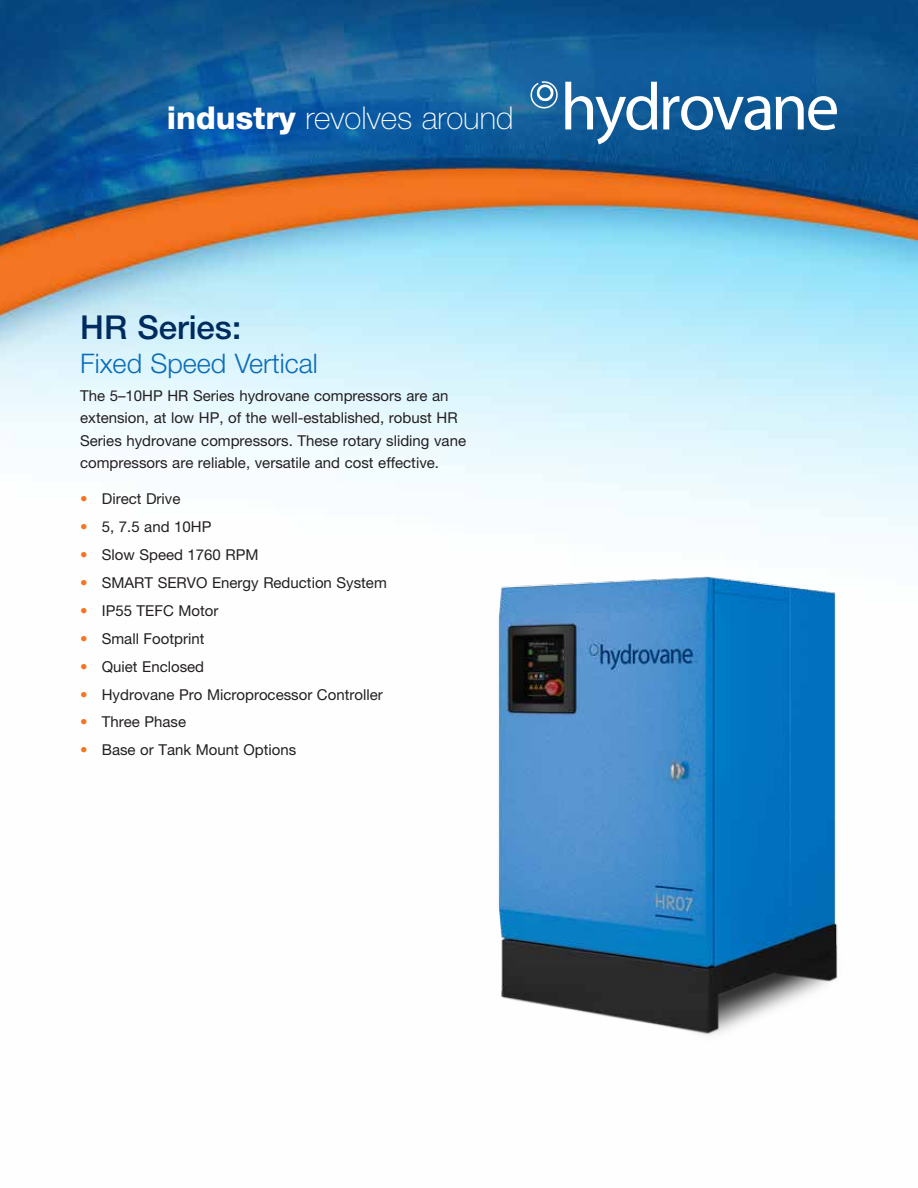
<style>
.page{position:relative;width:918px;height:1188px;background:#fff}
.page>*{position:absolute;margin:0;border:0;box-sizing:border-box;transform-origin:0 0}
.t1{font:500 33px "Helvetica Neue";color:#002b5f}
.t2{font:100 31.5px "Helvetica Neue";color:#fff}
.t3{font:300 27px "Helvetica Neue";color:#0b6db7}
.t4{font:15px/22.5px "Helvetica Neue";color:#231f20}
.s1{font-weight:800}
.s2{color:#f47521}
</style>
<div class="page">
<img style="left:0;top:0;width:918px;height:551px">
<svg style="left:565px;top:82px;width:92px;height:62px"></svg>
<svg style="left:663px;top:96px;width:174px;height:34px"></svg>
<svg style="left:530px;top:81px;width:28px;height:28px"></svg>
<img style="left:498px;top:576px;width:340px;height:459px">
<h2 class="t2" style="left:167px;top:100px;width:348px"><span class="s1">industry</span> revolves around</h2>
<h1 class="t1" style="left:80px;top:307px;width:163px">HR Series:</h1>
<h3 class="t3" style="left:80px;top:347px;width:239px">Fixed Speed Vertical</h3>
<p class="t4" style="left:80px;top:384px;width:387px">The 5–10HP HR Series hydrovane compressors are an extension, at low HP, of the well-established, robust HR Series hydrovane compressors. These rotary sliding vane compressors are reliable, versatile and cost effective.</p>
<p class="t4" style="left:80px;top:487px;width:102px"><span class="s2">•</span> Direct Drive</p>
<p class="t4" style="left:80px;top:515px;width:133px"><span class="s2">•</span> 5, 7.5 and 10HP</p>
<p class="t4" style="left:80px;top:543px;width:180px"><span class="s2">•</span> Slow Speed 1760 RPM</p>
<p class="t4" style="left:80px;top:571px;width:308px"><span class="s2">•</span> SMART SERVO Energy Reduction System</p>
<p class="t4" style="left:80px;top:599px;width:140px"><span class="s2">•</span> IP55 TEFC Motor</p>
<p class="t4" style="left:80px;top:627px;width:126px"><span class="s2">•</span> Small Footprint</p>
<p class="t4" style="left:80px;top:655px;width:125px"><span class="s2">•</span> Quiet Enclosed</p>
<p class="t4" style="left:80px;top:683px;width:304px"><span class="s2">•</span> Hydrovane Pro Microprocessor Controller</p>
<p class="t4" style="left:80px;top:711px;width:107px"><span class="s2">•</span> Three Phase</p>
<p class="t4" style="left:80px;top:738px;width:218px"><span class="s2">•</span> Base or Tank Mount Options</p>
</div>
